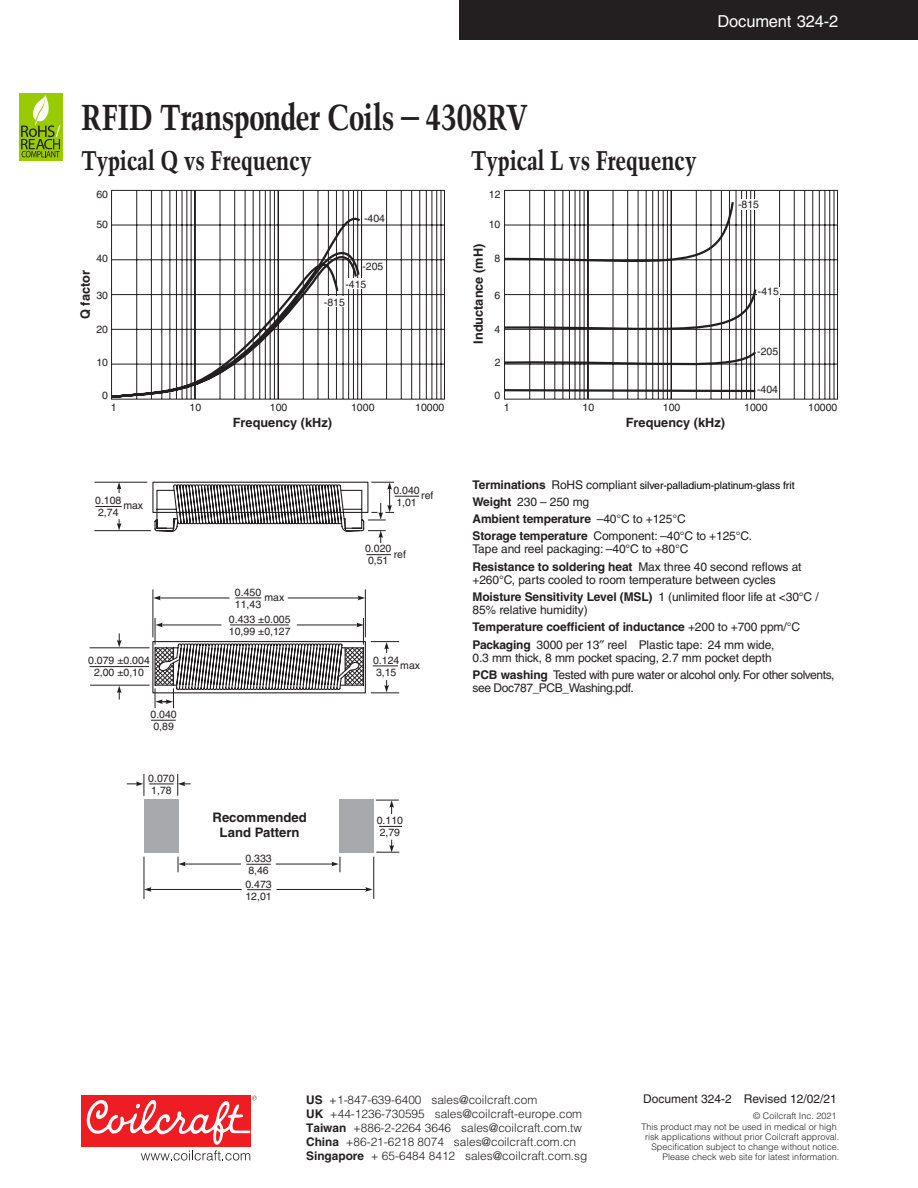
<style>
.page{position:relative;width:918px;height:1188px;background:#fff}
.page>*{position:absolute;margin:0;border:0;box-sizing:border-box;transform-origin:0 0}
.t1{font:700 condensed 36px "Trump Mediaeval";letter-spacing:-.02em;color:#231f20}
.Body_copy{font:700 condensed 27px "Trump Mediaeval";letter-spacing:-.01em;color:#231f20}
.Document_number{font:16.5px "Helvetica";letter-spacing:-.01em;color:#fff}
.t2{font:700 13.2px/15.6px "Helvetica";color:#231f20;text-align:center}
.t3{font:700 12.75px "Helvetica";color:#231f20}
.Points{font:12px/13.4px "Helvetica";letter-spacing:-.01em;color:#231f20}
.Points-2{font:12px/13.4px "Helvetica";letter-spacing:-.03em;color:#231f20}
.Points-3{font:700 12px "Helvetica";letter-spacing:-.01em;color:#231f20}
.t4{font:300 11.85px "Helvetica";color:#231f20}
.t5{font:700 11.85px/14.1px "Helvetica";color:#231f20}
.t6{font:10.5px/12.1px "Helvetica";color:#231f20}
.Points-4{font:10.5px "Helvetica";letter-spacing:-.01em;color:#000}
.t7{font:300 9px/9.9px "Helvetica";color:#231f20;text-align:right}
.s1{font-weight:700;font-size:12px;color:#231f20}
.s2{font-size:12px;color:#231f20}
.s3{font-weight:700}
.s4{font-weight:400}
</style>
<div class="page">
<div style="left:459px;top:0;width:459px;height:40px;background:#231f20"></div>
<div style="left:81px;top:1096px;width:169px;height:51px;background:#ee1d23"></div>
<svg style="left:86px;top:1096px;width:171px;height:65px"></svg>
<div style="left:19px;top:93px;width:43px;height:67px;background:#9c0"></div>
<svg style="left:21px;top:95px;width:39px;height:62px"></svg>
<div style="left:144px;top:800px;width:34px;height:53px;background:#a8a9ad"></div>
<div style="left:340px;top:800px;width:34px;height:53px;background:#a8a9ad"></div>
<svg style="left:379px;top:826px;width:23px;height:1px"></svg>
<svg style="left:246px;top:864px;width:25px;height:1px"></svg>
<svg style="left:247px;top:889px;width:24px;height:1px"></svg>
<hr style="left:373px;top:857px;width:1px;height:42px;background:#231f20">
<hr style="left:144px;top:857px;width:1px;height:42px;background:#231f20">
<svg style="left:376px;top:800px;width:23px;height:14px"></svg>
<hr style="left:276px;top:864px;width:57px;height:1px;background:#231f20">
<svg style="left:331px;top:857px;width:10px;height:15px"></svg>
<hr style="left:277px;top:889px;width:90px;height:1px;background:#231f20">
<svg style="left:365px;top:887px;width:8px;height:5px"></svg>
<hr style="left:94px;top:530px;width:57px;height:1px;background:#231f20">
<hr style="left:94px;top:482px;width:53px;height:1px;background:#231f20">
<svg style="left:96px;top:506px;width:26px;height:1px"></svg>
<svg style="left:366px;top:554px;width:25px;height:1px"></svg>
<svg style="left:117px;top:519px;width:4px;height:11px"></svg>
<svg style="left:152px;top:482px;width:267px;height:61px"></svg>
<svg style="left:117px;top:482px;width:4px;height:11px"></svg>
<svg style="left:127px;top:774px;width:64px;height:22px"></svg>
<svg style="left:376px;top:840px;width:23px;height:13px"></svg>
<hr style="left:184px;top:864px;width:57px;height:1px;background:#231f20">
<svg style="left:178px;top:857px;width:8px;height:15px"></svg>
<hr style="left:149px;top:889px;width:93px;height:1px;background:#231f20">
<svg style="left:144px;top:887px;width:7px;height:5px"></svg>
<hr style="left:153px;top:589px;width:1px;height:48px;background:#231f20">
<hr style="left:365px;top:589px;width:1px;height:48px;background:#231f20">
<hr style="left:90px;top:647px;width:60px;height:1px;background:#231f20">
<hr style="left:90px;top:685px;width:60px;height:1px;background:#231f20">
<svg style="left:235px;top:598px;width:26px;height:1px"></svg>
<hr style="left:90px;top:666px;width:59px;height:1px;background:#231f20">
<svg style="left:151px;top:720px;width:25px;height:1px"></svg>
<hr style="left:288px;top:598px;width:72px;height:1px;background:#231f20">
<svg style="left:358px;top:596px;width:7px;height:4px"></svg>
<svg style="left:117px;top:686px;width:5px;height:14px"></svg>
<svg style="left:117px;top:633px;width:5px;height:14px"></svg>
<hr style="left:159px;top:598px;width:70px;height:1px;background:#231f20">
<svg style="left:153px;top:596px;width:8px;height:4px"></svg>
<svg style="left:152px;top:618px;width:247px;height:90px"></svg>
<svg style="left:111px;top:190px;width:334px;height:210px"></svg>
<svg style="left:111px;top:210px;width:252px;height:190px"></svg>
<div style="left:323px;top:297px;width:25px;height:10px;background:#fff"></div>
<div style="left:345px;top:279px;width:24px;height:10px;background:#fff"></div>
<svg style="left:504px;top:190px;width:334px;height:210px"></svg>
<svg style="left:504px;top:200px;width:255px;height:193px"></svg>
<div style="left:737px;top:199px;width:25px;height:11px;background:#fff"></div>
<div style="left:757px;top:287px;width:22px;height:10px;background:#fff"></div>
<p class="Document_number" style="left:718px;top:11px;width:122px">Document 324-2</p>
<h1 class="t1" style="left:81px;top:95px;width:448px">RFID Transponder Coils – 4308RV</h1>
<p class="Body_copy" style="left:81px;top:144px;width:232px">Typical Q vs Frequency</p>
<p class="Body_copy" style="left:471px;top:144px;width:227px">Typical L vs Frequency</p>
<p class="t6" style="left:96px;top:188px;width:13px">60</p>
<p class="t6" style="left:96px;top:218px;width:13px">50</p>
<p class="t6" style="left:96px;top:252px;width:13px">40</p>
<p class="t6" style="left:96px;top:289px;width:13px">30</p>
<p class="t6" style="left:96px;top:323px;width:13px">20</p>
<p class="t6" style="left:96px;top:356px;width:13px">10</p>
<p class="t3" style="left:77px;top:319px;width:50px;rotate:-90deg">Q factor</p>
<p class="t6" style="left:102px;top:389px;width:7px">0</p>
<p class="t6" style="left:364px;top:212px;width:23px">-404</p>
<p class="t6" style="left:362px;top:260px;width:23px">-205</p>
<p class="t6" style="left:345px;top:278px;width:23px">-415</p>
<p class="t6" style="left:324px;top:296px;width:23px">-815</p>
<p class="t6" style="left:489px;top:188px;width:13px">12</p>
<p class="t6" style="left:489px;top:218px;width:13px">10</p>
<p class="t6" style="left:495px;top:252px;width:7px">8</p>
<p class="t6" style="left:495px;top:289px;width:7px">6</p>
<p class="t6" style="left:495px;top:323px;width:7px">4</p>
<p class="t6" style="left:495px;top:356px;width:7px">2</p>
<p class="t3" style="left:470px;top:344px;width:101px;rotate:-90deg">Inductance (mH)</p>
<p class="t6" style="left:495px;top:389px;width:7px">0</p>
<p class="t6" style="left:738px;top:199px;width:23px">-815</p>
<p class="t6" style="left:758px;top:285px;width:23px">-415</p>
<p class="t6" style="left:757px;top:345px;width:23px">-205</p>
<p class="t6" style="left:757px;top:383px;width:23px">-404</p>
<p class="t6" style="left:111px;top:401px;width:7px">1</p>
<p class="t6" style="left:190px;top:401px;width:13px">10</p>
<p class="t6" style="left:270px;top:401px;width:19px">100</p>
<p class="t6" style="left:351px;top:401px;width:25px">1000</p>
<p class="t6" style="left:415px;top:401px;width:31px">10000</p>
<p class="t3" style="left:233px;top:414px;width:101px">Frequency (kHz)</p>
<p class="t6" style="left:95px;top:494px;width:28px">0.108<br>2,74</p>
<p class="t6" style="left:123px;top:499px;width:21px">max</p>
<p class="t6" style="left:88px;top:654px;width:63px;text-align:center">0.079 ±0.004<br>2,00 ±0,10</p>
<p class="t6" style="left:151px;top:708px;width:28px">0.040<br>0,89</p>
<p class="t6" style="left:148px;top:772px;width:28px">0.070<br>1,78</p>
<p class="t6" style="left:235px;top:586px;width:28px">0.450<br>11,43</p>
<p class="t6" style="left:265px;top:591px;width:21px">max</p>
<p class="t6" style="left:229px;top:613px;width:63px">0.433 ±0.005<br>10,99 ±0,127</p>
<p class="t2" style="left:213px;top:809px;width:96px">Recommended<br>Land Pattern</p>
<p class="t6" style="left:245px;top:852px;width:28px">0.333<br>8,46</p>
<p class="t6" style="left:245px;top:878px;width:28px">0.473<br>12,01</p>
<p class="t6" style="left:393px;top:484px;width:28px">0.040<br>1,01</p>
<p class="t6" style="left:421px;top:490px;width:14px">ref</p>
<p class="t6" style="left:365px;top:543px;width:28px">0.020<br>0,51</p>
<p class="t6" style="left:394px;top:548px;width:14px">ref</p>
<p class="t6" style="left:373px;top:654px;width:28px">0.124<br>3,15</p>
<p class="t6" style="left:400px;top:659px;width:21px">max</p>
<p class="t6" style="left:377px;top:814px;width:28px">0.110<br>2,79</p>
<p class="t6" style="left:504px;top:401px;width:7px">1</p>
<p class="t6" style="left:583px;top:401px;width:13px">10</p>
<p class="t6" style="left:663px;top:401px;width:19px">100</p>
<p class="t6" style="left:744px;top:401px;width:25px">1000</p>
<p class="t6" style="left:808px;top:401px;width:31px">10000</p>
<p class="t3" style="left:626px;top:414px;width:101px">Frequency (kHz)</p>
<p class="Points-4" style="left:472px;top:479px;width:324px"><span class="s1">Terminations</span> <span class="s2">RoHS compliant</span> silver-palladium-platinum-glass frit</p>
<p class="Points" style="left:472px;top:495px;width:118px"><span class="s3">Weight</span> 230 – 250 mg</p>
<p class="Points-3" style="left:472px;top:511px;width:215px">Ambient temperature <span class="s4">–40°C to +125°C</span></p>
<p class="Points" style="left:472px;top:529px;width:281px"><span class="s3">Storage temperature</span> Component: –40°C to +125°C.<br>Tape and reel packaging: –40°C to +80°C</p>
<p class="Points" style="left:472px;top:560px;width:331px"><span class="s3">Resistance to soldering heat</span> Max three 40 second reflows at +260°C, parts cooled to room temperature between cycles</p>
<p class="Points" style="left:472px;top:590px;width:348px"><span class="s3">Moisture Sensitivity Level (MSL)</span> 1 (unlimited floor life at &lt;30°C /<br>85% relative humidity)</p>
<p class="Points-3" style="left:472px;top:620px;width:329px">Temperature coefficient of inductance <span class="s4">+200 to +700 ppm/°C</span></p>
<p class="Points" style="left:472px;top:638px;width:303px"><span class="s3">Packaging</span> 3000 per 13 reel Plastic tape: 24 mm wide,<br>0.3 mm thick, 8 mm pocket spacing, 2.7 mm pocket depth</p>
<p class="Points-2" style="left:472px;top:668px;width:364px"><span class="s3">PCB washing</span> Tested with pure water or alcohol only. For other solvents, see Doc787_PCB_Washing.pdf.</p>
<p class="Points" style="left:643px;top:1092px;width:195px">Document 324-2 Revised 12/02/21</p>
<p class="t4" style="left:306px;top:1092px;width:233px"><span class="s3">US</span> +1-847-639-6400 sales@coilcraft.com</p>
<p class="t4" style="left:330px;top:1107px;width:254px">+44-1236-730595 sales@coilcraft-europe.com</p>
<p class="t4" style="left:353px;top:1121px;width:231px">+886-2-2264 3646 sales@coilcraft.com.tw</p>
<p class="t4" style="left:346px;top:1135px;width:232px">+86-21-6218 8074 sales@coilcraft.com.cn</p>
<p class="t4" style="left:371px;top:1149px;width:218px">+ 65-6484 8412 sales@coilcraft.com.sg</p>
<p class="t5" style="left:306px;top:1107px;width:60px">UK<br>Taiwan<br>China<br>Singapore</p>
<p class="t7" style="left:641px;top:1110px;width:197px;line-height:11.4px">© Coilcraft Inc. 2021<br>This product may not be used in medical or high</p>
<p class="t7" style="left:645px;top:1132px;width:196px">risk applications without prior Coilcraft approval.<br>Specification subject to change without notice.<br>Please check web site for latest information.</p>
</div>
